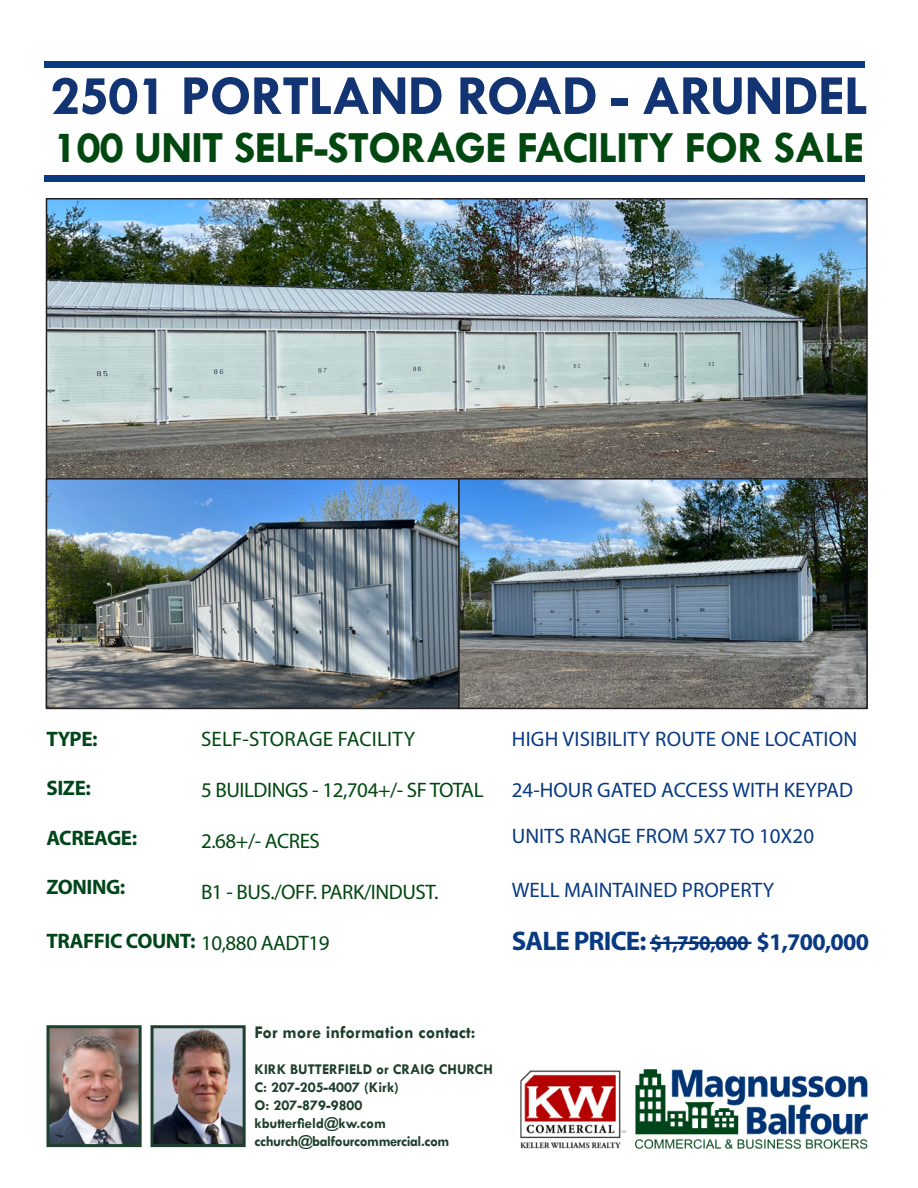
<style>
.page{position:relative;width:918px;height:1188px;background:#fff}
.page>*{position:absolute;margin:0;border:0;box-sizing:border-box;transform-origin:0 0}
.t1{font:700 57px "Tw Cen";letter-spacing:-.02em;color:#133473}
.t2{font:700 45px "Tw Cen";letter-spacing:-.02em;color:#004710}
.t3{font:700 27px "Myriad Pro";letter-spacing:-.03em;color:#083981}
.t4{font:21px "Myriad Pro";color:#083981}
.t5{font:21px "Myriad Pro";letter-spacing:-.02em;color:#004710}
.t6{font:700 21px "Myriad Pro";letter-spacing:-.02em;color:#00461a}
.t7{font:21px "Myriad Pro";letter-spacing:.01em;color:#004710}
.t8{font:700 18px "Tw Cen";color:#1d3f2c}
.t9{font:700 15px "Tw Cen";color:#1d3f2c}
.t10{font:700 15px "Tw Cen";letter-spacing:-.03em;color:#1d3f2c}
.s1{font-weight:400;color:#004710}
.s2{font-size:21px}
.s3{font-size:24px}
</style>
<div class="page">
<div style="left:44px;top:176px;width:821px;height:6px;background:#083981"></div>
<img style="left:49px;top:201px;width:816px;height:277px">
<div style="left:44px;top:61px;width:821px;height:6px;background:#083981"></div>
<img style="left:635px;top:1069px;width:233px;height:80px">
<img style="left:155px;top:1029px;width:87px;height:114px">
<div style="left:151px;top:1025px;width:95px;height:122px;border:3px solid #1d3f2c"></div>
<img style="left:520px;top:1070px;width:106px;height:79px">
<img style="left:50px;top:1029px;width:88px;height:114px">
<div style="left:46px;top:1025px;width:96px;height:122px;border:3px solid #1d3f2c"></div>
<img style="left:49px;top:481px;width:816px;height:225px">
<div style="left:46px;top:478px;width:414px;height:231px;border:2px solid #231f20"></div>
<div style="left:458px;top:478px;width:410px;height:231px;border:2px solid #231f20"></div>
<hr style="left:650px;top:942px;width:101px;height:2px;background:#013374">
<p class="t1" style="left:50px;top:62px;width:820px">2501 PORTLAND ROAD - ARUNDEL</p>
<p class="t2" style="left:54px;top:121px;width:812px">100 UNIT SELF-STORAGE FACILITY FOR SALE</p>
<p class="t7" style="left:201px;top:726px;width:216px">SELF-STORAGE FACILITY</p>
<p class="t5" style="left:201px;top:777px;width:284px">5 BUILDINGS - 12,704+/- SF TOTAL</p>
<p class="t5" style="left:201px;top:828px;width:120px">2.68+/- ACRES</p>
<p class="t5" style="left:201px;top:879px;width:239px">B1 - BUS./OFF. PARK/INDUST.</p>
<p class="t6" style="left:46px;top:725px;width:53px">TYPE:</p>
<p class="t6" style="left:46px;top:775px;width:46px">SIZE:</p>
<p class="t6" style="left:46px;top:824px;width:92px">ACREAGE:</p>
<p class="t6" style="left:46px;top:874px;width:80px">ZONING:</p>
<p class="t6" style="left:46px;top:928px;width:285px">TRAFFIC COUNT: <span class="s1">10,880 AADT19</span></p>
<p class="t4" style="left:512px;top:726px;width:347px">HIGH VISIBILITY ROUTE ONE LOCATION</p>
<p class="t4" style="left:512px;top:777px;width:343px">24-HOUR GATED ACCESS WITH KEYPAD</p>
<p class="t4" style="left:512px;top:823px;width:304px">UNITS RANGE FROM 5X7 TO 10X20</p>
<p class="t4" style="left:512px;top:877px;width:264px">WELL MAINTAINED PROPERTY</p>
<p class="t3" style="left:512px;top:923px;width:359px">SALE PRICE: <span class="s2">$1,750,000</span> <span class="s3">$1,700,000</span></p>
<p class="t8" style="left:255px;top:1021px;width:223px">For more information contact:</p>
<p class="t9" style="left:255px;top:1060px;width:240px">KIRK BUTTERFIELD or CRAIG CHURCH</p>
<p class="t9" style="left:255px;top:1078px;width:146px">C: 207-205-4007 (Kirk)</p>
<p class="t9" style="left:255px;top:1096px;width:110px">O: 207-879-9800</p>
<p class="t9" style="left:255px;top:1114px;width:133px">kbutterfield@kw.com</p>
<p class="t10" style="left:255px;top:1132px;width:197px">cchurch@balfourcommercial.com</p>
</div>
